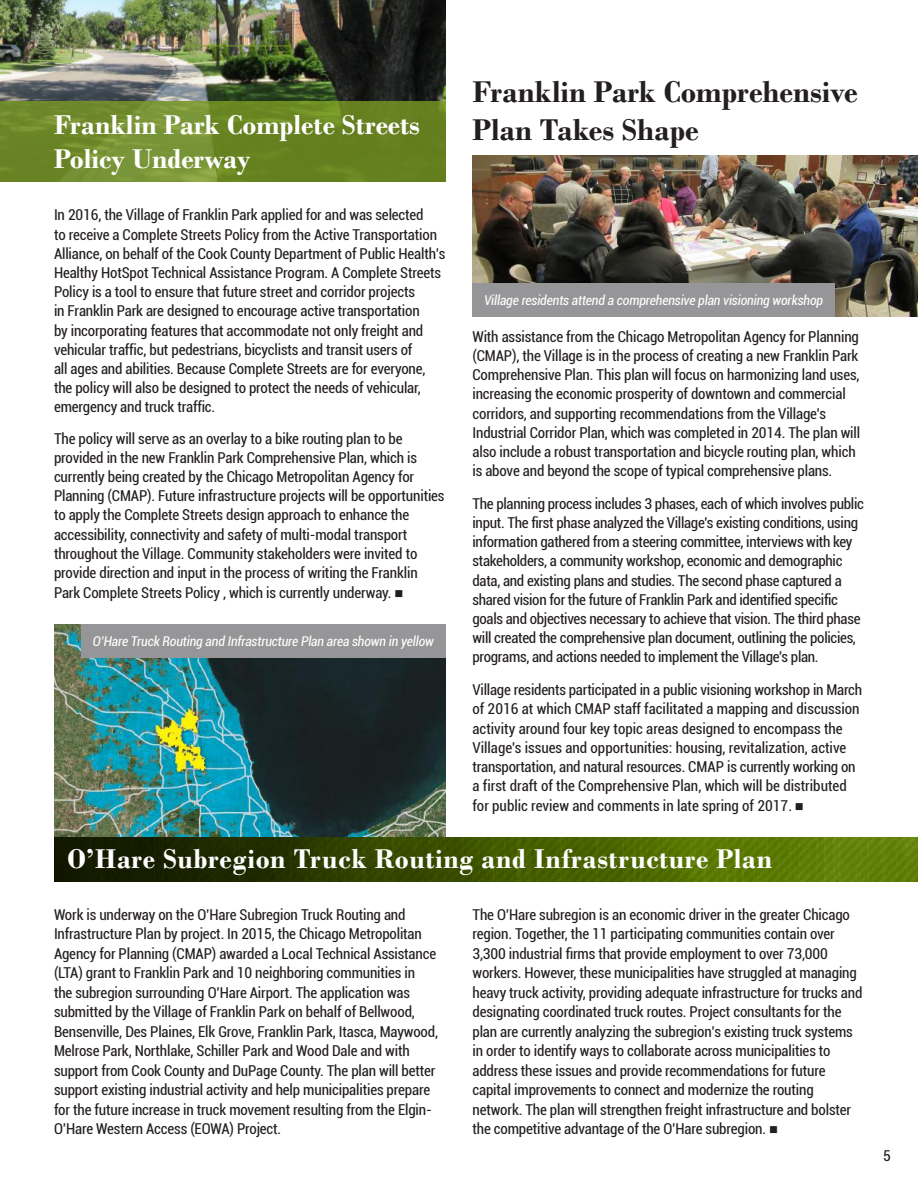
<style>
.page{position:relative;width:918px;height:1188px;background:#fff}
.page>*{position:absolute;margin:0;border:0;box-sizing:border-box;transform-origin:0 0}
.t1{font:700 31.5px/37.8px "Bodoni";color:#241f1f}
.t2{font:700 28.5px/34.2px "Bodoni";letter-spacing:.015em;color:#fff}
.t3{font:condensed 15px/19.2px "Roboto";letter-spacing:-.01em;color:#241f1f}
.t4{font:italic condensed 13.5px "Roboto";letter-spacing:-.01em;color:#fff}
</style>
<div class="page">
<img style="left:0;top:0;width:446px;height:102px">
<hr style="left:184px;top:46px;width:107px;height:1px;background:#7a9a23">
<svg style="left:0;top:102px;width:446px;height:80px;background:#6d8828"></svg>
<img style="left:472px;top:155px;width:446px;height:162px">
<div style="left:472px;top:284px;width:363px;height:33px;background:#969698"></div>
<svg style="left:54px;top:837px;width:864px;height:44px;background:#3c5101"></svg>
<img style="left:54px;top:625px;width:392px;height:212px">
<div style="left:81px;top:625px;width:365px;height:33px;background:#969698"></div>
<h2 class="t2" style="left:54px;top:108px;width:367px">Franklin Park Complete Streets<br>Policy Underway</h2>
<p class="t3" style="left:54px;top:205px;width:393px">In 2016, the Village of Franklin Park applied for and was selected<br>to receive a Complete Streets Policy from the Active Transportation Alliance, on behalf of the Cook County Department of Public Health’s Healthy HotSpot Technical Assistance Program. A Complete Streets Policy is a tool to ensure that future street and corridor projects<br>in Franklin Park are designed to encourage active transportation<br>by incorporating features that accommodate not only freight and vehicular traffic, but pedestrians, bicyclists and transit users of<br>all ages and abilities. Because Complete Streets are for everyone, the policy will also be designed to protect the needs of vehicular, emergency and truck traffic.</p>
<p class="t3" style="left:54px;top:428px;width:392px">The policy will serve as an overlay to a bike routing plan to be provided in the new Franklin Park Comprehensive Plan, which is currently being created by the Chicago Metropolitan Agency for Planning (CMAP). Future infrastructure projects will be opportunities to apply the Complete Streets design approach to enhance the accessibility, connectivity and safety of multi-modal transport throughout the Village. Community stakeholders were invited to provide direction and input in the process of writing the Franklin Park Complete Streets Policy , which is currently underway. ■</p>
<p class="t4" style="left:93px;top:632px;width:343px">O’Hare Truck Routing and Infrastructure Plan area shown in yellow</p>
<h1 class="t1" style="left:472px;top:73px;width:387px">Franklin Park Comprehensive<br>Plan Takes Shape</h1>
<p class="t4" style="left:484px;top:291px;width:341px">Village residents attend a comprehensive plan visioning workshop</p>
<p class="t3" style="left:472px;top:326px;width:389px">With assistance from the Chicago Metropolitan Agency for Planning (CMAP), the Village is in the process of creating a new Franklin Park Comprehensive Plan. This plan will focus on harmonizing land uses, increasing the economic prosperity of downtown and commercial corridors, and supporting recommendations from the Village's Industrial Corridor Plan, which was completed in 2014. The plan will also include a robust transportation and bicycle routing plan, which is above and beyond the scope of typical comprehensive plans.</p>
<p class="t3" style="left:472px;top:493px;width:393px">The planning process includes 3 phases, each of which involves public input. The first phase analyzed the Village's existing conditions, using information gathered from a steering committee, interviews with key stakeholders, a community workshop, economic and demographic data, and existing plans and studies. The second phase captured a shared vision for the future of Franklin Park and identified specific goals and objectives necessary to achieve that vision. The third phase will created the comprehensive plan document, outlining the policies, programs, and actions needed to implement the Village's plan.</p>
<p class="t3" style="left:472px;top:680px;width:391px">Village residents participated in a public visioning workshop in March of 2016 at which CMAP staff facilitated a mapping and discussion activity around four key topic areas designed to encompass the Village's issues and opportunities: housing, revitalization, active transportation, and natural resources. CMAP is currently working on a first draft of the Comprehensive Plan, which will be distributed for public review and comments in late spring of 2017. ■</p>
<h2 class="t2" style="left:67px;top:842px;width:706px">O’Hare Subregion Truck Routing and Infrastructure Plan</h2>
<p class="t3" style="left:54px;top:904px;width:386px">Work is underway on the O’Hare Subregion Truck Routing and Infrastructure Plan by project. In 2015, the Chicago Metropolitan Agency for Planning (CMAP) awarded a Local Technical Assistance (LTA) grant to Franklin Park and 10 neighboring communities in<br>the subregion surrounding O’Hare Airport. The application was submitted by the Village of Franklin Park on behalf of Bellwood, Bensenville, Des Plaines, Elk Grove, Franklin Park, Itasca, Maywood, Melrose Park, Northlake, Schiller Park and Wood Dale and with support from Cook County and DuPage County. The plan will better support existing industrial activity and help municipalities prepare for the future increase in truck movement resulting from the Elgin-O’Hare Western Access (EOWA) Project.</p>
<p class="t3" style="left:472px;top:904px;width:391px">The O’Hare subregion is an economic driver in the greater Chicago region. Together, the 11 participating communities contain over 3,300 industrial firms that provide employment to over 73,000 workers. However, these municipalities have struggled at managing heavy truck activity, providing adequate infrastructure for trucks and designating coordinated truck routes. Project consultants for the plan are currently analyzing the subregion’s existing truck systems in order to identify ways to collaborate across municipalities to address these issues and provide recommendations for future capital improvements to connect and modernize the routing network. The plan will strengthen freight infrastructure and bolster the competitive advantage of the O’Hare subregion. ■</p>
<p class="t3" style="left:883px;top:1146px;width:9px">5</p>
</div>
